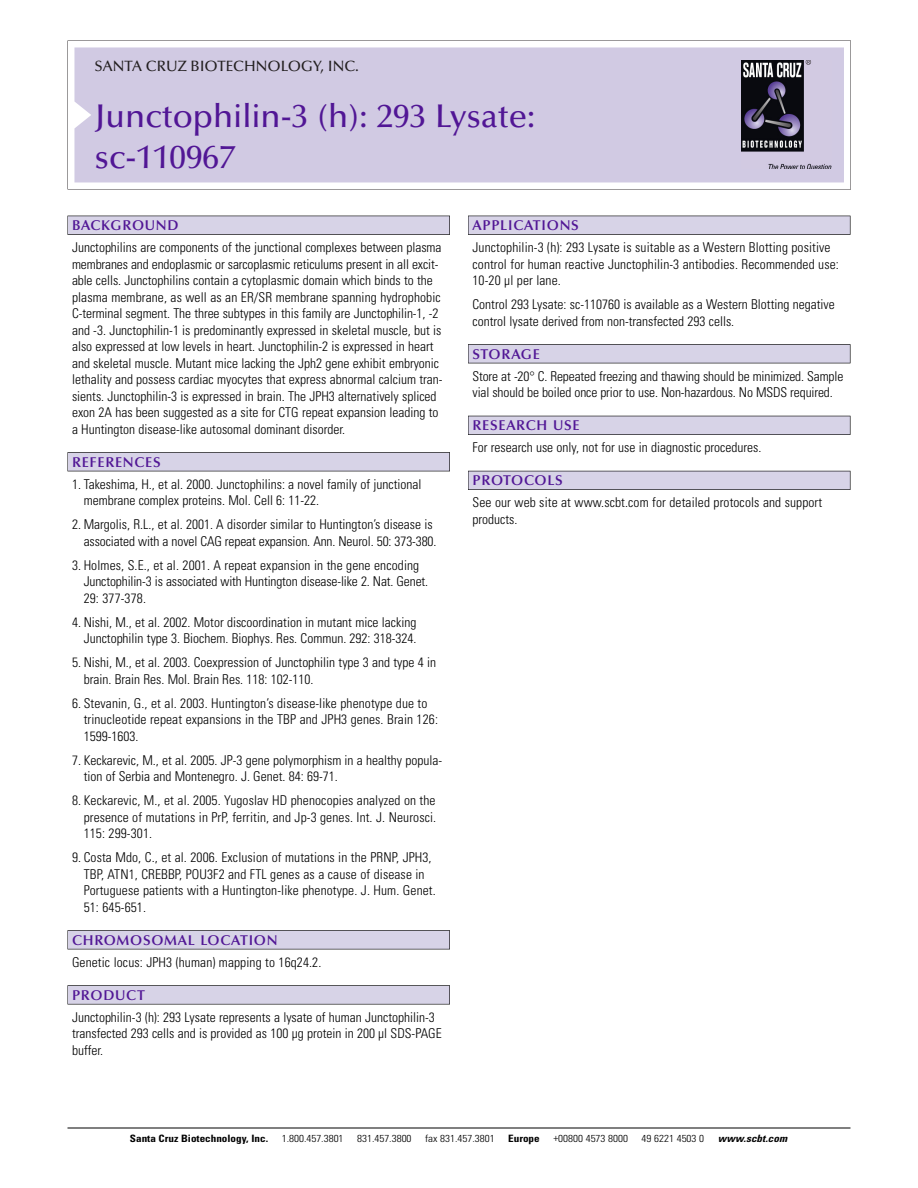
<style>
.page{position:relative;width:918px;height:1188px;background:#fff}
.page>*{position:absolute;margin:0;border:0;box-sizing:border-box;transform-origin:0 0}
.t1{font:500 33px/40.5px "Optima";color:#511695}
.t2{font:500 15px "Optima";color:#231f20}
.t3{font:600 14.25px "Optima";letter-spacing:.05em;color:#511695}
.t4{font:300 condensed 13.5px/16.5px "Univers";color:#000}
.t5{font:300 condensed 10.2px "Univers";color:#000;scale:1.1 1}
.t6{font:700 condensed 10.2px "Univers";color:#000;scale:1.1 1}
.t7{font:italic 700 condensed 10.2px "Univers";letter-spacing:.005em;color:#000;scale:1.1 1}
</style>
<div class="page">
<svg style="left:68px;top:40px;width:783px;height:149px"></svg>
<div style="left:74px;top:47px;width:770px;height:135px;background:#d1cae3"></div>
<img style="left:741px;top:60px;width:90px;height:108px">
<div style="left:68px;top:216px;width:382px;height:19px;background:#525155"></div>
<div style="left:68px;top:216px;width:381px;height:18px;background:#d7d3e7"></div>
<div style="left:68px;top:452px;width:382px;height:19px;background:#525155"></div>
<div style="left:68px;top:453px;width:381px;height:18px;background:#d7d3e7"></div>
<div style="left:68px;top:930px;width:382px;height:19px;background:#545357"></div>
<div style="left:68px;top:931px;width:381px;height:18px;background:#d7d3e7"></div>
<div style="left:68px;top:985px;width:382px;height:19px;background:#575759"></div>
<div style="left:68px;top:986px;width:381px;height:18px;background:#d7d3e7"></div>
<div style="left:468px;top:216px;width:382px;height:19px;background:#525155"></div>
<div style="left:468px;top:216px;width:382px;height:18px;background:#d7d3e7"></div>
<div style="left:468px;top:344px;width:382px;height:19px;background:#525155"></div>
<div style="left:468px;top:345px;width:382px;height:18px;background:#d7d3e7"></div>
<div style="left:468px;top:416px;width:382px;height:19px;background:#525158"></div>
<div style="left:468px;top:416px;width:382px;height:18px;background:#d7d3e7"></div>
<div style="left:468px;top:471px;width:382px;height:19px;background:#54535a"></div>
<div style="left:468px;top:471px;width:382px;height:18px;background:#d7d3e7"></div>
<hr style="left:68px;top:1128px;width:782px;height:1px;background:#000">
<p class="t2" style="left:94px;top:61px;width:266px">SANTA CRUZ BIOTECHNOLOGY, INC.</p>
<h1 class="t1" style="left:94px;top:99px;width:442px">Junctophilin-3 (h): 293 Lysate: sc-110967</h1>
<p class="t3" style="left:72px;top:219px;width:108px">BACKGROUND</p>
<p class="t4" style="left:72px;top:240px;width:372px">Junctophilins are components of the junctional complexes between plasma membranes and endoplasmic or sarcoplasmic reticulums present in all excit&shy;able cells. Junctophilins contain a cytoplasmic domain which binds to the plasma membrane, as well as an ER/SR membrane spanning hydrophobic C-terminal segment. The three subtypes in this family are Junctophilin-1, -2 and -3. Junctophilin-1 is predominantly expressed in skeletal muscle, but is also expressed at low levels in heart. Junctophilin-2 is expressed in heart and skeletal muscle. Mutant mice lacking the Jph2 gene exhibit embryonic lethality and possess cardiac myocytes that express abnormal calcium tran&shy;sients. Junctophilin-3 is expressed in brain. The JPH3 alternatively spliced exon 2A has been suggested as a site for CTG repeat expansion leading to a Huntington disease-like autosomal dominant disorder.</p>
<p class="t3" style="left:72px;top:456px;width:90px">REFERENCES</p>
<p class="t4" style="left:84px;top:477px;width:339px;text-indent:-12px">1. Takeshima, H., et al. 2000. Junctophilins: a novel family of junctional membrane complex proteins. Mol. Cell 6: 11-22.</p>
<p class="t4" style="left:72px;top:517px;width:366px;text-align:right">2. Margolis, R.L., et al. 2001. A disorder similar to Huntington’s disease is associated with a novel CAG repeat expansion. Ann. Neurol. 50: 373-380.</p>
<p class="t4" style="left:84px;top:558px;width:346px;text-indent:-12px">3. Holmes, S.E., et al. 2001. A repeat expansion in the gene encoding<br>Junctophilin-3 is associated with Huntington disease-like 2. Nat. Genet.<br>29: 377-378.</p>
<p class="t4" style="left:72px;top:615px;width:346px;text-align:right">4. Nishi, M., et al. 2002. Motor discoordination in mutant mice lacking<br>Junctophilin type 3. Biochem. Biophys. Res. Commun. 292: 318-324.</p>
<p class="t4" style="left:84px;top:655px;width:354px;text-indent:-12px">5. Nishi, M., et al. 2003. Coexpression of Junctophilin type 3 and type 4 in brain. Brain Res. Mol. Brain Res. 118: 102-110.</p>
<p class="t4" style="left:84px;top:696px;width:356px;text-indent:-12px">6. Stevanin, G., et al. 2003. Huntington’s disease-like phenotype due to trinucleotide repeat expansions in the TBP and JPH3 genes. Brain 126:<br>1599-1603.</p>
<p class="t4" style="left:84px;top:753px;width:360px;text-indent:-12px">7. Keckarevic, M., et al. 2005. JP-3 gene polymorphism in a healthy popula&shy;tion of Serbia and Montenegro. J. Genet. 84: 69-71.</p>
<p class="t4" style="left:84px;top:793px;width:354px;text-align:justify;text-indent:-12px">8. Keckarevic, M., et al. 2005. Yugoslav HD phenocopies analyzed on the presence of mutations in PrP, ferritin, and Jp-3 genes. Int. J. Neurosci.<br>115: 299-301.</p>
<p class="t4" style="left:84px;top:850px;width:354px;text-indent:-12px">9. Costa Mdo, C., et al. 2006. Exclusion of mutations in the PRNP, JPH3, TBP, ATN1, CREBBP, POU3F2 and FTL genes as a cause of disease in Portuguese patients with a Huntington-like phenotype. J. Hum. Genet.<br>51: 645-651.</p>
<p class="t3" style="left:72px;top:934px;width:207px">CHROMOSOMAL LOCATION</p>
<p class="t4" style="left:72px;top:955px;width:251px">Genetic locus: JPH3 (human) mapping to 16q24.2.</p>
<p class="t3" style="left:72px;top:989px;width:74px">PRODUCT</p>
<p class="t4" style="left:72px;top:1010px;width:371px">Junctophilin-3 (h): 293 Lysate represents a lysate of human Junctophilin-3 transfected 293 cells and is provided as 100 µg protein in 200 µl SDS-PAGE buffer.</p>
<p class="t3" style="left:473px;top:219px;width:108px">APPLICATIONS</p>
<p class="t4" style="left:473px;top:240px;width:368px">Junctophilin-3 (h): 293 Lysate is suitable as a Western Blotting positive control for human reactive Junctophilin-3 antibodies. Recommended use:<br>10-20 µl per lane.</p>
<p class="t4" style="left:473px;top:297px;width:364px">Control 293 Lysate: sc-110760 is available as a Western Blotting negative control lysate derived from non-transfected 293 cells.</p>
<p class="t3" style="left:473px;top:348px;width:69px">STORAGE</p>
<p class="t4" style="left:473px;top:369px;width:372px">Store at -20° C. Repeated freezing and thawing should be minimized. Sample vial should be boiled once prior to use. Non-hazardous. No MSDS required.</p>
<p class="t3" style="left:473px;top:420px;width:109px">RESEARCH USE</p>
<p class="t4" style="left:473px;top:440px;width:290px">For research use only, not for use in diagnostic procedures.</p>
<p class="t3" style="left:473px;top:475px;width:92px">PROTOCOLS</p>
<p class="t4" style="left:473px;top:495px;width:351px">See our web site at www.scbt.com for detailed protocols and support products.</p>
<p class="t6" style="left:130px;top:1135px;width:127px">Santa Cruz Biotechnology, Inc.</p>
<p class="t5" style="left:282px;top:1135px;width:58px">1.800.457.3801</p>
<p class="t5" style="left:357px;top:1135px;width:51px">831.457.3800</p>
<p class="t5" style="left:425px;top:1135px;width:65px">fax 831.457.3801</p>
<p class="t6" style="left:508px;top:1135px;width:30px">Europe</p>
<p class="t5" style="left:553px;top:1135px;width:69px">+00800 4573 8000</p>
<p class="t5" style="left:642px;top:1135px;width:58px">49 6221 4503 0</p>
<p class="t7" style="left:718px;top:1135px;width:64px">www.scbt.com</p>
</div>
